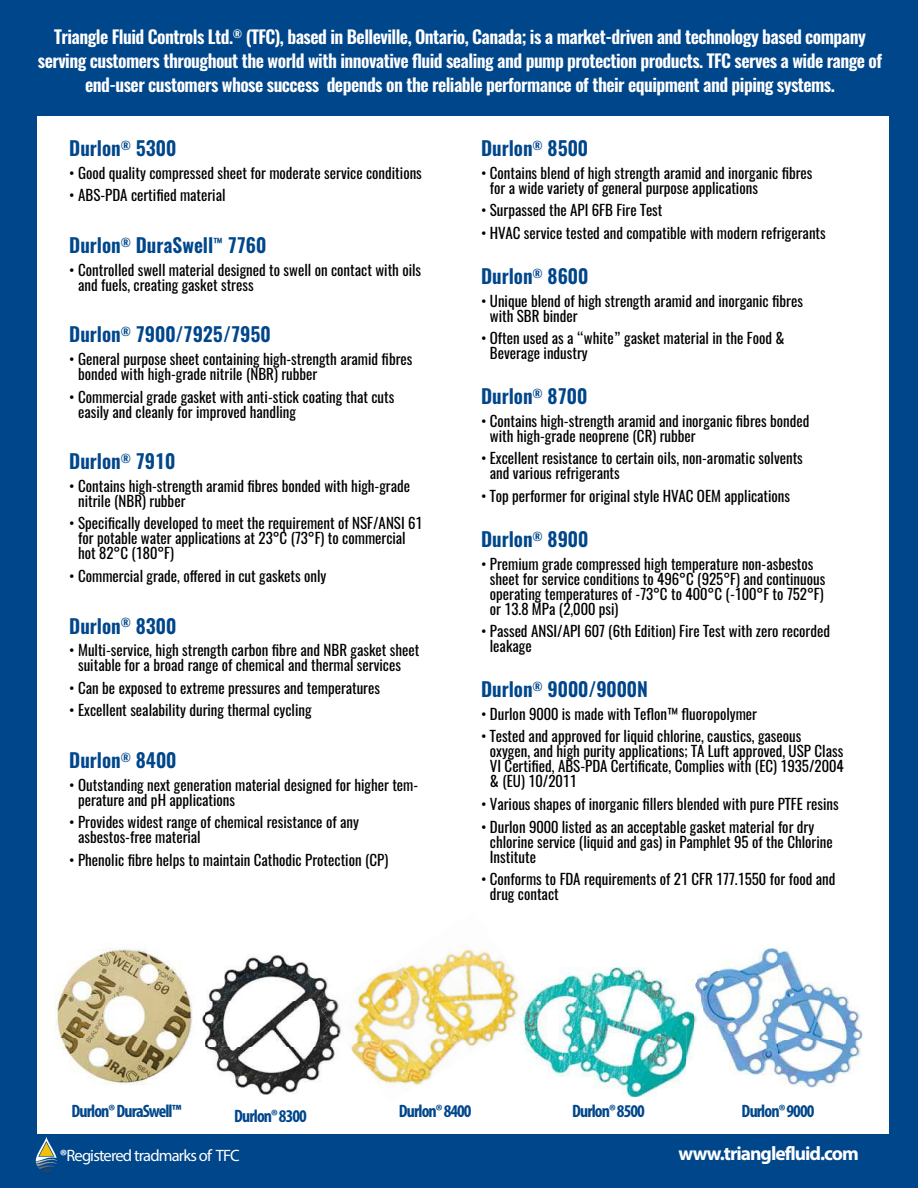
<style>
.page{position:relative;width:918px;height:1188px;background:#fff}
.page>*{position:absolute;margin:0;border:0;box-sizing:border-box;transform-origin:0 0}
.t1{font:600 19.5px "Oswald";color:#00468b}
.t2{font:700 19.5px "Myriad Pro";letter-spacing:-.05em;color:#fff}
.t3{font:600 18px/24px "Oswald";letter-spacing:-.03em;color:#fff;text-align:center}
.t4{font:700 condensed 18px "Myriad Pro";letter-spacing:-.05em;color:#00468b}
.t5{font:16.5px "Myriad Pro";letter-spacing:-.05em;color:#fff}
.t6{font:15px/15px "Oswald";color:#000}
.s1{font-weight:700}
</style>
<div class="page">
<div style="left:0;top:1134px;width:918px;height:54px;background:#00468b"></div>
<div style="left:0;top:0;width:918px;height:116px;background:#00468b"></div>
<div style="left:0;top:0;width:37px;height:1145px;background:#00468b"></div>
<svg style="left:36px;top:1137px;width:21px;height:34px"></svg>
<img style="left:55px;top:948px;width:91px;height:43px">
<img style="left:55px;top:991px;width:3px;height:58px">
<img style="left:58px;top:950px;width:134px;height:134px">
<img style="left:350px;top:1003px;width:2px;height:48px">
<img style="left:352px;top:988px;width:9px;height:27px">
<img style="left:361px;top:966px;width:38px;height:52px">
<img style="left:399px;top:958px;width:45px;height:35px">
<img style="left:444px;top:950px;width:14px;height:19px">
<img style="left:352px;top:1018px;width:31px;height:50px">
<img style="left:383px;top:993px;width:38px;height:59px">
<img style="left:421px;top:969px;width:37px;height:59px">
<img style="left:458px;top:949px;width:60px;height:54px">
<img style="left:368px;top:1052px;width:38px;height:32px">
<img style="left:406px;top:1028px;width:40px;height:57px">
<img style="left:443px;top:1003px;width:53px;height:59px">
<img style="left:481px;top:979px;width:38px;height:58px">
<img style="left:345px;top:1022px;width:5px;height:4px">
<img style="left:204px;top:954px;width:131px;height:141px">
<img style="left:202px;top:1015px;width:2px;height:9px">
<img style="left:321px;top:996px;width:21px;height:43px">
<img style="left:520px;top:1026px;width:5px;height:10px">
<img style="left:521px;top:998px;width:4px;height:28px">
<img style="left:525px;top:967px;width:161px;height:87px">
<img style="left:536px;top:1054px;width:150px;height:43px">
<img style="left:525px;top:989px;width:16px;height:35px">
<img style="left:686px;top:978px;width:9px;height:86px">
<img style="left:703px;top:948px;width:159px;height:139px">
<img style="left:697px;top:974px;width:6px;height:34px">
<img style="left:695px;top:981px;width:2px;height:43px">
<div style="left:890px;top:0;width:28px;height:1145px;background:#00468b"></div>
<p class="t3" style="left:38px;top:26px;width:846px">Triangle Fluid Controls Ltd.<sup>®</sup> (TFC), based in Belleville, Ontario, Canada; is a market-driven and technology based company serving customers throughout the world with innovative fluid sealing and pump protection products. TFC serves a wide range of end-user customers whose success depends on the reliable performance of their equipment and piping systems.</p>
<h1 class="t1" style="left:69px;top:140px;width:109px">Durlon<sup>®</sup> 5300</h1>
<p class="t6" style="left:69px;top:166px;width:354px">• Good quality compressed sheet for moderate service conditions</p>
<p class="t6" style="left:69px;top:189px;width:158px">• ABS-PDA certified material</p>
<h1 class="t1" style="left:69px;top:237px;width:199px">Durlon<sup>®</sup> DuraSwell<sup>™</sup> 7760</h1>
<p class="t6" style="left:78px;top:263px;width:345px;text-indent:-9px">• Controlled swell material designed to swell on contact with oils and fuels, creating gasket stress</p>
<h1 class="t1" style="left:69px;top:326px;width:203px">Durlon<sup>®</sup> 7900/7925/7950</h1>
<p class="t6" style="left:78px;top:353px;width:336px;text-indent:-9px">• General purpose sheet containing high-strength aramid fibres bonded with high-grade nitrile (NBR) rubber</p>
<p class="t6" style="left:78px;top:390px;width:318px;text-indent:-9px">• Commercial grade gasket with anti-stick coating that cuts easily and cleanly for improved handling</p>
<h1 class="t1" style="left:69px;top:453px;width:108px">Durlon<sup>®</sup> 7910</h1>
<p class="t6" style="left:78px;top:479px;width:334px;text-indent:-9px">• Contains high-strength aramid fibres bonded with high-grade nitrile (NBR) rubber</p>
<p class="t6" style="left:78px;top:517px;width:346px;text-indent:-9px">• Specifically developed to meet the requirement of NSF/ANSI 61 for potable water applications at 23°C (73°F) to commercial hot 82°C (180°F)</p>
<p class="t6" style="left:69px;top:570px;width:259px">• Commercial grade, offered in cut gaskets only</p>
<h1 class="t1" style="left:69px;top:618px;width:109px">Durlon<sup>®</sup> 8300</h1>
<p class="t6" style="left:78px;top:644px;width:343px;text-indent:-9px">• Multi-service, high strength carbon fibre and NBR gasket sheet suitable for a broad range of chemical and thermal services</p>
<p class="t6" style="left:69px;top:681px;width:312px">• Can be exposed to extreme pressures and temperatures</p>
<p class="t6" style="left:69px;top:704px;width:244px">• Excellent sealability during thermal cycling</p>
<h1 class="t1" style="left:69px;top:752px;width:109px">Durlon<sup>®</sup> 8400</h1>
<p class="t6" style="left:78px;top:778px;width:342px;text-indent:-9px">• Outstanding next generation material designed for higher tem&shy;perature and pH applications</p>
<p class="t6" style="left:78px;top:816px;width:282px;text-indent:-9px">• Provides widest range of chemical resistance of any asbestos-free material</p>
<p class="t6" style="left:69px;top:853px;width:321px">• Phenolic fibre helps to maintain Cathodic Protection (CP)</p>
<h1 class="t1" style="left:481px;top:140px;width:109px">Durlon<sup>®</sup> 8500</h1>
<p class="t6" style="left:490px;top:166px;width:324px;text-indent:-9px">• Contains blend of high strength aramid and inorganic fibres for a wide variety of general purpose applications</p>
<p class="t6" style="left:481px;top:204px;width:183px">• Surpassed the API 6FB Fire Test</p>
<p class="t6" style="left:481px;top:227px;width:346px">• HVAC service tested and compatible with modern refrigerants</p>
<h1 class="t1" style="left:481px;top:268px;width:109px">Durlon<sup>®</sup> 8600</h1>
<p class="t6" style="left:490px;top:294px;width:315px;text-indent:-9px">• Unique blend of high strength aramid and inorganic fibres with SBR binder</p>
<p class="t6" style="left:490px;top:332px;width:296px;text-indent:-9px">• Often used as a “white” gasket material in the Food &amp;<br>Beverage industry</p>
<h1 class="t1" style="left:481px;top:388px;width:108px">Durlon<sup>®</sup> 8700</h1>
<p class="t6" style="left:490px;top:414px;width:321px;text-indent:-9px">• Contains high-strength aramid and inorganic fibres bonded with high-grade neoprene (CR) rubber</p>
<p class="t6" style="left:490px;top:452px;width:315px;text-indent:-9px">• Excellent resistance to certain oils, non-aromatic solvents and various refrigerants</p>
<p class="t6" style="left:481px;top:490px;width:311px">• Top performer for original style HVAC OEM applications</p>
<h1 class="t1" style="left:481px;top:531px;width:109px">Durlon<sup>®</sup> 8900</h1>
<p class="t6" style="left:490px;top:557px;width:337px;text-indent:-9px">• Premium grade compressed high temperature non-asbestos sheet for service conditions to 496°C (925°F) and continuous operating temperatures of -73°C to 400°C (-100°F to 752°F) or 13.8 MPa (2,000 psi)</p>
<p class="t6" style="left:490px;top:625px;width:342px;text-indent:-9px">• Passed ANSI/API 607 (6th Edition) Fire Test with zero recorded leakage</p>
<h1 class="t1" style="left:481px;top:681px;width:168px">Durlon<sup>®</sup> 9000/9000N</h1>
<p class="t6" style="left:481px;top:708px;width:278px">• Durlon 9000 is made with Teflon™ fluoropolymer</p>
<p class="t6" style="left:490px;top:730px;width:355px;text-indent:-9px">• Tested and approved for liquid chlorine, caustics, gaseous oxygen, and high purity applications; TA Luft approved, USP Class VI Certified, ABS-PDA Certificate, Complies with (EC) 1935/2004 &amp; (EU) 10/2011</p>
<p class="t6" style="left:481px;top:798px;width:359px">• Various shapes of inorganic fillers blended with pure PTFE resins</p>
<p class="t6" style="left:490px;top:820px;width:344px;text-indent:-9px">• Durlon 9000 listed as an acceptable gasket material for dry chlorine service (liquid and gas) in Pamphlet 95 of the Chlorine<br>Institute</p>
<p class="t6" style="left:490px;top:873px;width:347px;text-indent:-9px">• Conforms to FDA requirements of 21 CFR 177.1550 for food and drug contact</p>
<p class="t4" style="left:71px;top:1104px;width:112px">Durlon® DuraSwell™</p>
<p class="t4" style="left:399px;top:1104px;width:74px">Durlon® 8400</p>
<p class="t4" style="left:572px;top:1104px;width:74px">Durlon® 8500</p>
<p class="t4" style="left:742px;top:1104px;width:74px">Durlon® 9000</p>
<p class="t4" style="left:234px;top:1109px;width:74px">Durlon® 8300</p>
<p class="t5" style="left:60px;top:1149px;width:182px"><span class="s1">®</span>Registered tradmarks of TFC</p>
<h1 class="t2" style="left:679px;top:1145px;width:182px">www.trianglefluid.com</h1>
</div>
